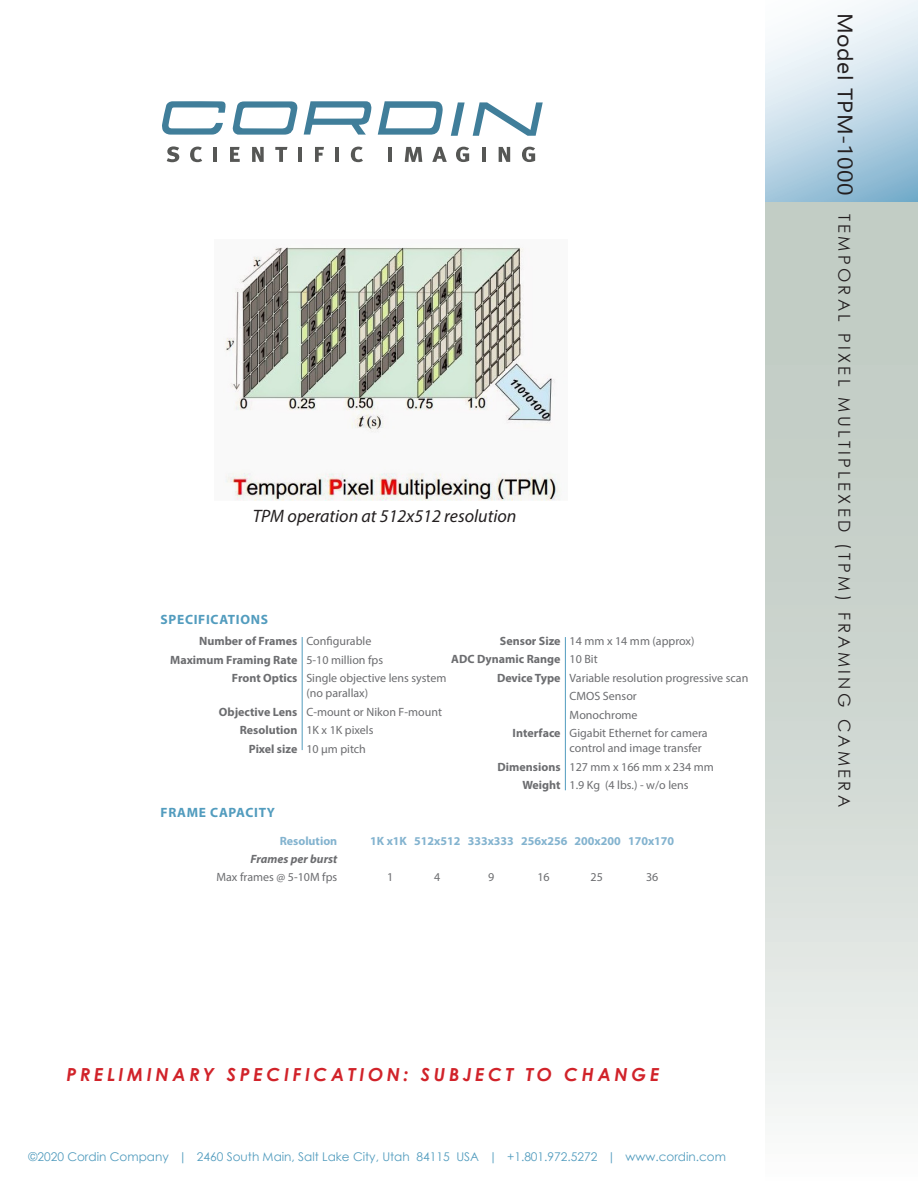
<style>
.page{position:relative;width:918px;height:1188px;background:#fff}
.page>*{position:absolute;margin:0;border:0;box-sizing:border-box;transform-origin:0 0}
.t1{font:21px "Ebrima";letter-spacing:.02em;color:#231f20;scale:1.1 1}
.t2{font:italic 700 18px "Century Gothic";letter-spacing:.2em;color:#d1232a}
.t3{font:italic 18px "Myriad Pro";color:#231f20}
.t4{font:16.5px "Century Gothic";letter-spacing:.2em;color:#231f20}
.t5{font:700 13.5px "Myriad Pro";letter-spacing:.05em;color:#529cbe}
.t6{font:12px/15px "Myriad Pro";color:#6c6d70;text-align:center}
.t7{font:700 12px "Myriad Pro";color:#6c6d70}
.t8{font:12px "Century Gothic";color:#529cbe}
.t9{font:700 12px "Myriad Pro";color:#83b3cf}
.t10{font:italic 700 12px "Myriad Pro";color:#6c6d70}
.s1{font-weight:700}
.s2{font-weight:400}
</style>
<div class="page">
<svg style="left:765px;top:0;width:153px;height:202px"></svg>
<div style="left:765px;top:202px;width:153px;height:986px;background:linear-gradient(to bottom,#b7c3ba,#f1f3f2)"></div>
<hr style="left:302px;top:637px;width:1px;height:113px;background:#529cbe">
<hr style="left:565px;top:637px;width:1px;height:153px;background:#529cbe">
<svg style="left:162px;top:101px;width:64px;height:34px"></svg>
<svg style="left:232px;top:101px;width:66px;height:34px"></svg>
<svg style="left:304px;top:101px;width:68px;height:34px"></svg>
<svg style="left:378px;top:101px;width:65px;height:34px"></svg>
<svg style="left:451px;top:102px;width:14px;height:34px"></svg>
<svg style="left:473px;top:102px;width:70px;height:34px"></svg>
<svg style="left:167px;top:146px;width:12px;height:16px"></svg>
<svg style="left:190px;top:147px;width:12px;height:15px"></svg>
<hr style="left:213px;top:147px;width:4px;height:15px;background:#565755">
<svg style="left:230px;top:147px;width:10px;height:15px"></svg>
<svg style="left:252px;top:147px;width:12px;height:15px"></svg>
<svg style="left:275px;top:147px;width:12px;height:15px"></svg>
<hr style="left:298px;top:147px;width:4px;height:15px;background:#565755">
<svg style="left:315px;top:147px;width:9px;height:15px"></svg>
<hr style="left:335px;top:147px;width:4px;height:15px;background:#565755">
<svg style="left:351px;top:147px;width:12px;height:15px"></svg>
<hr style="left:389px;top:147px;width:3px;height:15px;background:#565755">
<svg style="left:405px;top:147px;width:17px;height:15px"></svg>
<svg style="left:432px;top:147px;width:15px;height:15px"></svg>
<svg style="left:456px;top:147px;width:13px;height:15px"></svg>
<hr style="left:482px;top:147px;width:4px;height:15px;background:#565755">
<svg style="left:499px;top:147px;width:11px;height:15px"></svg>
<svg style="left:522px;top:147px;width:13px;height:15px"></svg>
<img style="left:223px;top:247px;width:338px;height:254px">
<p class="t3" style="left:253px;top:505px;width:265px">TPM operation at 512x512 resolution</p>
<p class="t5" style="left:161px;top:610px;width:109px">SPECIFICATIONS</p>
<p class="t6" style="left:500px;top:633px;width:196px"><span class="s1">Sensor Size</span> 14 mm x 14 mm (approx)</p>
<p class="t7" style="left:451px;top:651px;width:148px">ADC Dynamic Range <span class="s2">10 Bit</span></p>
<p class="t6" style="left:497px;top:670px;width:253px"><span class="s1">Device Type</span> Variable resolution progressive scan</p>
<p class="t6" style="left:570px;top:688px;width:69px">CMOS Sensor</p>
<p class="t6" style="left:570px;top:707px;width:70px">Monochrome</p>
<p class="t6" style="left:570px;top:725px;width:140px;text-align:left;text-indent:-57px"><span class="s1">Interface</span> Gigabit Ethernet for camera control and image transfer</p>
<p class="t6" style="left:498px;top:759px;width:218px"><span class="s1">Dimensions</span> 127 mm x 166 mm x 234 mm</p>
<p class="t6" style="left:522px;top:777px;width:168px"><span class="s1">Weight</span> 1.9 Kg (4 lbs.) - w/o lens</p>
<p class="t7" style="left:199px;top:633px;width:174px">Number of Frames <span class="s2">Configurable</span></p>
<p class="t7" style="left:170px;top:652px;width:215px">Maximum Framing Rate <span class="s2">5-10 million fps</span></p>
<p class="t6" style="left:232px;top:670px;width:216px"><span class="s1">Front Optics</span> Single objective lens system (no parallax)</p>
<p class="t6" style="left:219px;top:704px;width:225px"><span class="s1">Objective Lens</span> C-mount or Nikon F-mount</p>
<p class="t6" style="left:240px;top:722px;width:135px"><span class="s1">Resolution</span> 1K x 1K pixels</p>
<p class="t7" style="left:249px;top:741px;width:119px">Pixel size <span class="s2">10 μm pitch</span></p>
<p class="t5" style="left:161px;top:804px;width:116px">FRAME CAPACITY</p>
<p class="t9" style="left:280px;top:833px;width:59px">Resolution</p>
<p class="t9" style="left:370px;top:833px;width:306px">1K x1K 512x512 333x333 256x256 200x200 170x170</p>
<p class="t10" style="left:251px;top:851px;width:88px">Frames per burst</p>
<p class="t6" style="left:216px;top:869px;width:122px">Max frames @ 5-10M fps</p>
<p class="t6" style="left:387px;top:869px;width:8px">1</p>
<p class="t6" style="left:434px;top:869px;width:8px">4</p>
<p class="t6" style="left:488px;top:869px;width:8px">9</p>
<p class="t6" style="left:537px;top:869px;width:14px">16</p>
<p class="t6" style="left:591px;top:869px;width:14px">25</p>
<p class="t6" style="left:646px;top:869px;width:14px">36</p>
<p class="t2" style="left:66px;top:1060px;width:595px">PRELIMINARY SPECIFICATION: SUBJECT TO CHANGE</p>
<p class="t8" style="left:28px;top:1148px;width:699px">©2020 Cordin Company | 2460 South Main, Salt Lake City, Utah 84115 USA | +1.801.972.5272 | www.cordin.com</p>
<p class="t1" style="left:861px;top:13px;width:168px;rotate:90deg">Model TPM-1000</p>
<p class="t4" style="left:856px;top:214px;width:595px;rotate:90deg">TEMPORAL PIXEL MULTIPLEXED (TPM) FRAMING CAMERA</p>
</div>
